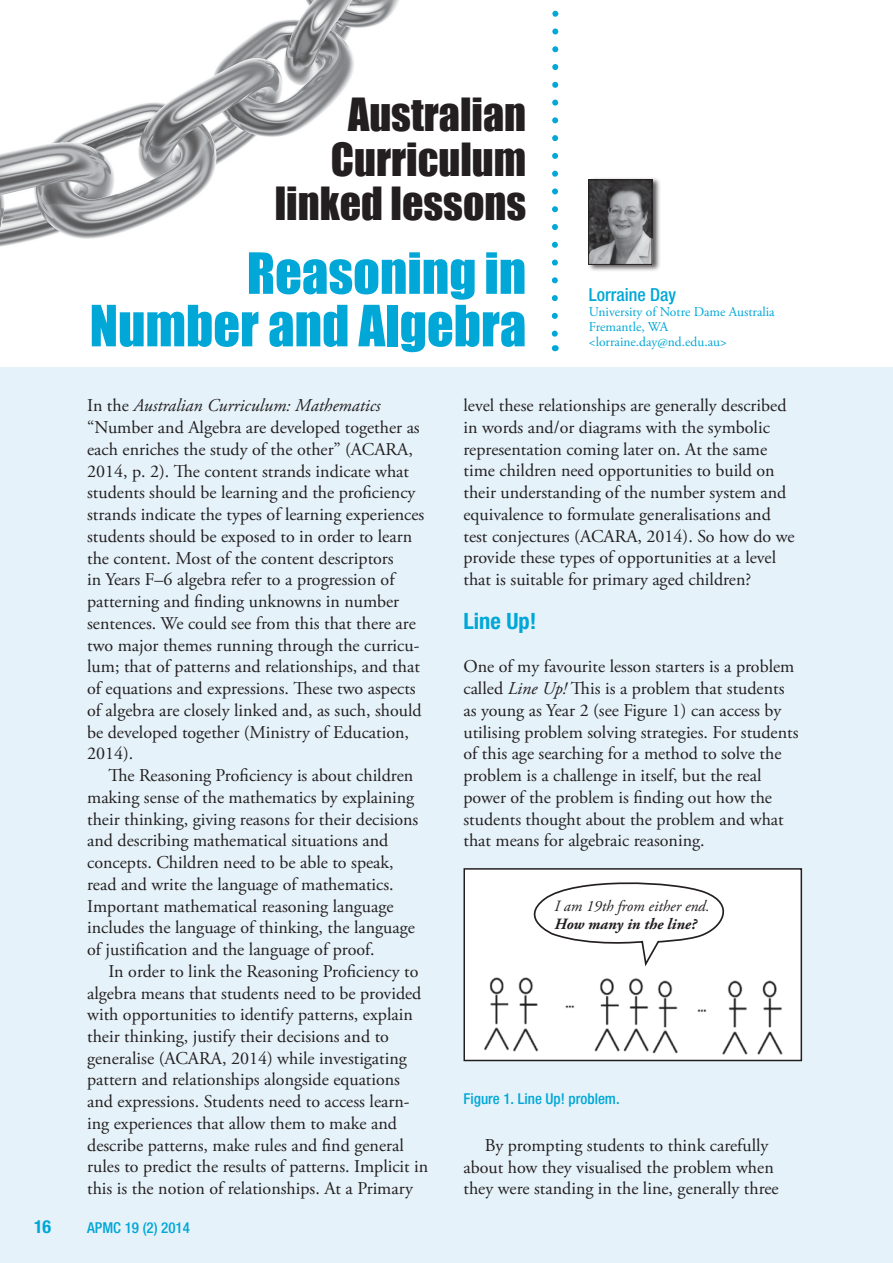
<style>
.page{position:relative;width:893px;height:1263px;background:#fff}
.page>*{position:absolute;margin:0;border:0;box-sizing:border-box;transform-origin:0 0}
.t1{font:52.5px/52.5px "Impact";color:#00a7d7;text-align:right}
.t2{font:42px/44.5px "Impact";color:#231f20;text-align:right}
.t3{font:700 condensed 22.5px "Helvetica Neue";color:#00a7d7}
.t4{font:18px/21.8px "Adobe Garamond Pro";color:#231f20}
.t5{font:500 condensed 18px "Helvetica Neue";color:#00a7d7}
.t6{font:700 condensed 18px "Helvetica Neue";color:#00a7d7}
.t7{font:italic 15.6px "Adobe Garamond Pro";color:#231f20}
.t8{font:italic 700 15.6px "Adobe Garamond Pro";color:#231f20}
.t9{font:500 condensed 15px "Helvetica Neue";color:#00a7d7}
.t10{font:13.5px/15px "Adobe Garamond Pro";color:#00a7d7}
.s1{font-style:italic}
</style>
<div class="page">
<div style="left:0;top:368px;width:893px;height:895px;background:#e5f2f9"></div>
<img style="left:0;top:0;width:399px;height:247px">
<svg style="left:551px;top:10px;width:8px;height:341px"></svg>
<div style="left:587px;top:177px;width:73px;height:94px;background:#231f20;opacity:.75"></div>
<img style="left:590px;top:182px;width:60px;height:81px">
<div style="left:588px;top:180px;width:64px;height:85px;border:1px solid #231f20"></div>
<div style="left:464px;top:869px;width:337px;height:191px;background:#fff"></div>
<img style="left:484px;top:977px;width:299px;height:78px">
<svg style="left:534px;top:882px;width:190px;height:84px"></svg>
<div style="left:463px;top:868px;width:339px;height:193px;border:2px solid #231f20"></div>
<h2 class="t2" style="left:275px;top:91px;width:253px">Australian<br>Curriculum linked lessons</h2>
<h1 class="t1" style="left:90px;top:246px;width:438px">Reasoning in<br>Number and Algebra</h1>
<p class="t5" style="left:589px;top:284px;width:89px">Lorraine Day</p>
<p class="t10" style="left:589px;top:304px;width:187px">University of Notre Dame Australia<br>Fremantle, WA &lt;lorraine.day@nd.edu.au&gt;</p>
<p class="t4" style="left:87px;top:395px;width:339px">In the <span class="s1">Australian Curriculum: Mathematics </span>“Number and Algebra are developed together as each enriches the study of the other” (ACARA, 2014, p. 2). The content strands indicate what students should be learning and the proficiency strands indicate the types of learning experiences students should be exposed to in order to learn the content. Most of the content descriptors<br>in Years F–6 algebra refer to a progression of patterning and finding unknowns in number sentences. We could see from this that there are two major themes running through the curricu&shy;lum; that of patterns and relationships, and that of equations and expressions. These two aspects of algebra are closely linked and, as such, should be developed together (Ministry of Education, 2014).</p>
<p class="t4" style="left:87px;top:765px;width:333px;text-indent:21px">The Reasoning Proficiency is about children making sense of the mathematics by explaining their thinking, giving reasons for their decisions and describing mathematical situations and concepts. Children need to be able to speak, read and write the language of mathematics.<br>Important mathematical reasoning language includes the language of thinking, the language of justification and the language of proof.</p>
<p class="t4" style="left:87px;top:961px;width:343px;text-indent:21px">In order to link the Reasoning Proficiency to algebra means that students need to be provided with opportunities to identify patterns, explain their thinking, justify their decisions and to generalise (ACARA, 2014) while investigating pattern and relationships alongside equations and expressions. Students need to access learn&shy;ing experiences that allow them to make and describe patterns, make rules and find general rules to predict the results of patterns. Implicit in this is the notion of relationships. At a Primary</p>
<p class="t6" style="left:34px;top:1216px;width:19px">16</p>
<p class="t9" style="left:87px;top:1219px;width:104px">APMC 19 (2) 2014</p>
<p class="t4" style="left:463px;top:395px;width:333px">level these relationships are generally described in words and/or diagrams with the symbolic representation coming later on. At the same time children need opportunities to build on their understanding of the number system and equivalence to formulate generalisations and test conjectures (ACARA, 2014). So how do we provide these types of opportunities at a level that is suitable for primary aged children?</p>
<p class="t3" style="left:463px;top:607px;width:74px">Line Up!</p>
<p class="t4" style="left:463px;top:656px;width:336px">One of my favourite lesson starters is a problem called <span class="s1">Line Up!</span> This is a problem that students as young as Year 2 (see Figure 1) can access by utilising problem solving strategies. For students of this age searching for a method to solve the problem is a challenge in itself, but the real power of the problem is finding out how the students thought about the problem and what that means for algebraic reasoning.</p>
<p class="t7" style="left:554px;top:896px;width:157px">I am 19th from either end.</p>
<p class="t8" style="left:554px;top:915px;width:144px">How many in the line?</p>
<p class="t9" style="left:463px;top:1090px;width:158px">Figure 1. Line Up! problem.</p>
<p class="t4" style="left:463px;top:1135px;width:317px;text-indent:21px">By prompting students to think carefully about how they visualised the problem when they were standing in the line, generally three</p>
</div>
